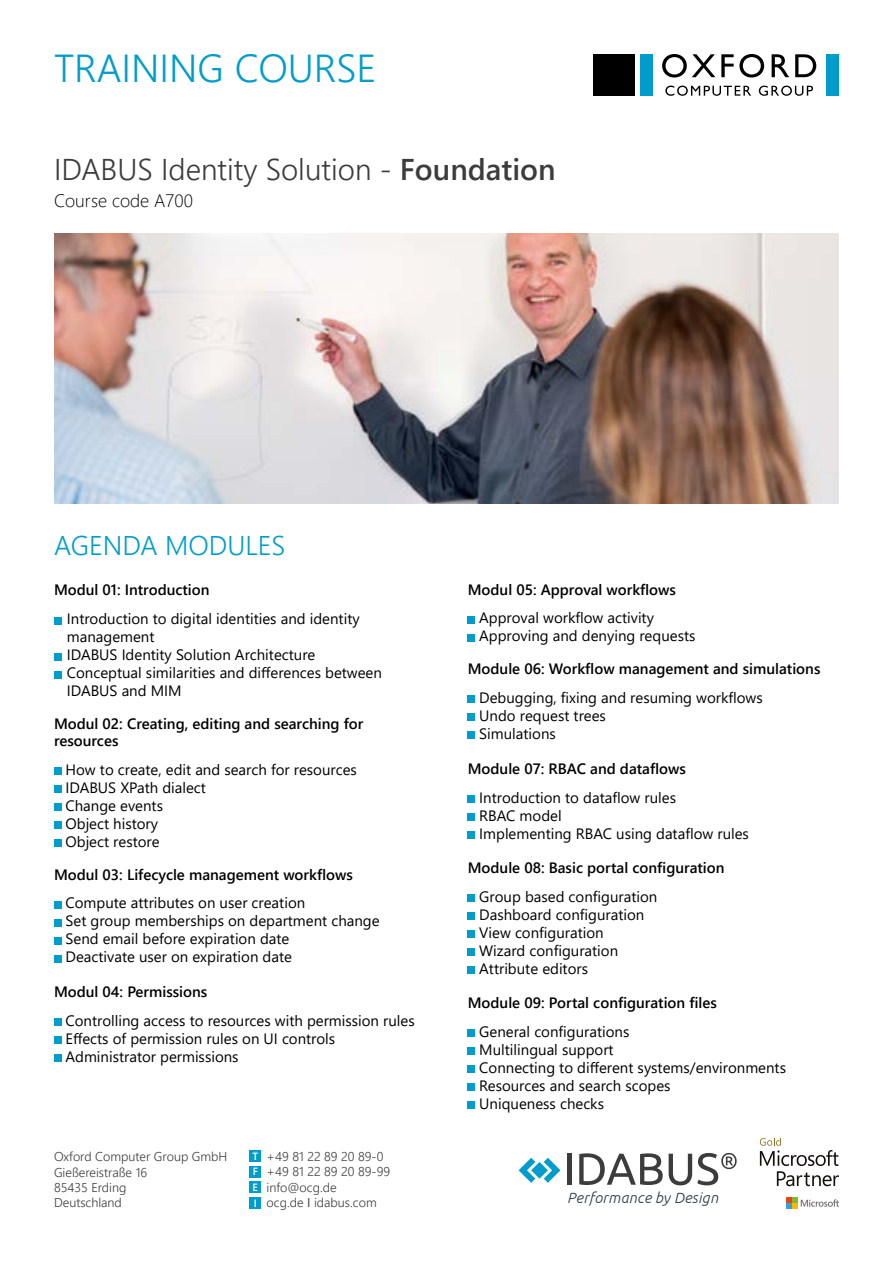
<style>
.page{position:relative;width:893px;height:1263px;background:#fff}
.page>*{position:absolute;margin:0;border:0;box-sizing:border-box;transform-origin:0 0}
.t1{font:300 39px "Segoe UI";color:#009dcc}
.t2{font:300 30px "Segoe UI";color:#3c3c3b}
.t3{font:300 27px "Segoe UI";color:#009dcc}
.t4{font:300 18px "Segoe UI";color:#000}
.t5{font:15px/18px "Segoe UI";color:#000}
.t6{font:600 15px/16.5px "Segoe UI";color:#000}
.t7{font:italic 300 14.85px "Ubuntu";letter-spacing:.02em;color:#283644}
.t8{font:300 12.75px/15.3px "Segoe UI";color:#3c3c3b}
.t9{font:600 10.5px/15.6px "Segoe UI";color:#fff;text-align:justify}
.s1{font-weight:600}
.s2{font-weight:400}
</style>
<div class="page">
<div style="left:250px;top:1197px;width:11px;height:11px;background:#009dcc"></div>
<div style="left:250px;top:1181px;width:11px;height:11px;background:#009dcc"></div>
<div style="left:250px;top:1166px;width:11px;height:11px;background:#009dcc"></div>
<div style="left:250px;top:1150px;width:11px;height:12px;background:#009dcc"></div>
<div style="left:640px;top:54px;width:13px;height:42px;background:#009dcc"></div>
<div style="left:826px;top:54px;width:13px;height:42px;background:#009dcc"></div>
<svg style="left:662px;top:54px;width:53px;height:24px"></svg>
<svg style="left:721px;top:54px;width:43px;height:24px"></svg>
<svg style="left:772px;top:54px;width:17px;height:23px"></svg>
<svg style="left:795px;top:54px;width:21px;height:23px"></svg>
<svg style="left:665px;top:86px;width:86px;height:10px"></svg>
<svg style="left:759px;top:86px;width:54px;height:10px"></svg>
<div style="left:593px;top:54px;width:41px;height:42px;background:#000"></div>
<svg style="left:786px;top:1197px;width:53px;height:12px"></svg>
<svg style="left:760px;top:1138px;width:79px;height:48px"></svg>
<div style="left:567px;top:1154px;width:5px;height:31px;background:#3c3c3b"></div>
<svg style="left:579px;top:1153px;width:84px;height:32px"></svg>
<svg style="left:669px;top:1153px;width:68px;height:32px"></svg>
<svg style="left:519px;top:1158px;width:41px;height:25px"></svg>
<div style="left:54px;top:617px;width:7px;height:7px;background:#009dcc"></div>
<div style="left:54px;top:653px;width:7px;height:7px;background:#009dcc"></div>
<div style="left:54px;top:671px;width:7px;height:7px;background:#009dcc"></div>
<div style="left:54px;top:767px;width:7px;height:7px;background:#009dcc"></div>
<div style="left:54px;top:785px;width:7px;height:7px;background:#009dcc"></div>
<div style="left:54px;top:803px;width:7px;height:7px;background:#009dcc"></div>
<div style="left:54px;top:821px;width:7px;height:7px;background:#009dcc"></div>
<div style="left:54px;top:839px;width:7px;height:7px;background:#009dcc"></div>
<div style="left:54px;top:901px;width:7px;height:7px;background:#009dcc"></div>
<div style="left:54px;top:919px;width:7px;height:7px;background:#009dcc"></div>
<div style="left:54px;top:937px;width:7px;height:7px;background:#009dcc"></div>
<div style="left:54px;top:955px;width:7px;height:7px;background:#009dcc"></div>
<div style="left:54px;top:1018px;width:7px;height:8px;background:#009dcc"></div>
<div style="left:54px;top:1036px;width:7px;height:8px;background:#009dcc"></div>
<div style="left:54px;top:1054px;width:7px;height:8px;background:#009dcc"></div>
<div style="left:468px;top:616px;width:7px;height:7px;background:#009dcc"></div>
<div style="left:468px;top:634px;width:7px;height:7px;background:#009dcc"></div>
<div style="left:468px;top:696px;width:7px;height:7px;background:#009dcc"></div>
<div style="left:468px;top:714px;width:7px;height:7px;background:#009dcc"></div>
<div style="left:468px;top:732px;width:7px;height:7px;background:#009dcc"></div>
<div style="left:468px;top:795px;width:7px;height:7px;background:#009dcc"></div>
<div style="left:468px;top:813px;width:7px;height:7px;background:#009dcc"></div>
<div style="left:468px;top:831px;width:7px;height:7px;background:#009dcc"></div>
<div style="left:468px;top:894px;width:7px;height:8px;background:#009dcc"></div>
<div style="left:468px;top:912px;width:7px;height:8px;background:#009dcc"></div>
<div style="left:468px;top:930px;width:7px;height:8px;background:#009dcc"></div>
<div style="left:468px;top:948px;width:7px;height:8px;background:#009dcc"></div>
<div style="left:468px;top:966px;width:7px;height:8px;background:#009dcc"></div>
<div style="left:468px;top:1030px;width:7px;height:7px;background:#009dcc"></div>
<div style="left:468px;top:1048px;width:7px;height:7px;background:#009dcc"></div>
<div style="left:468px;top:1066px;width:7px;height:7px;background:#009dcc"></div>
<div style="left:468px;top:1084px;width:7px;height:7px;background:#009dcc"></div>
<div style="left:468px;top:1102px;width:7px;height:7px;background:#009dcc"></div>
<img style="left:54px;top:233px;width:785px;height:271px">
<h1 class="t1" style="left:54px;top:32px;width:324px">TRAINING COURSE</h1>
<h2 class="t2" style="left:54px;top:141px;width:503px">IDABUS Identity Solution - <span class="s1">Foundation</span></h2>
<p class="t4" style="left:54px;top:183px;width:141px">Course code A700</p>
<h3 class="t3" style="left:54px;top:520px;width:233px">AGENDA MODULES</h3>
<p class="t6" style="left:54px;top:581px;width:157px">Modul 01: Introduction</p>
<p class="t5" style="left:67px;top:609px;width:317px">Introduction to digital identities and identity management<br>IDABUS Identity Solution Architecture Conceptual similarities and differences between IDABUS and MIM</p>
<p class="t6" style="left:54px;top:714px;width:311px">Modul 02: Creating, editing and searching for resources</p>
<p class="t5" style="left:66px;top:759px;width:293px">How to create, edit and search for resources<br>IDABUS XPath dialect<br>Change events<br>Object history<br>Object restore</p>
<p class="t6" style="left:54px;top:865px;width:300px">Modul 03: Lifecycle management workflows</p>
<p class="t5" style="left:66px;top:893px;width:316px">Compute attributes on user creation<br>Set group memberships on department change Send email before expiration date<br>Deactivate user on expiration date</p>
<p class="t6" style="left:54px;top:982px;width:155px">Modul 04: Permissions</p>
<p class="t5" style="left:66px;top:1010px;width:351px">Controlling access to resources with permission rules<br>Effects of permission rules on UI controls<br>Administrator permissions</p>
<p class="t8" style="left:54px;top:1148px;width:175px">Oxford Computer Group GmbH<br>Gießereistraße 16<br>85435 Erding<br>Deutschland</p>
<p class="t9" style="left:252px;top:1147px;width:7px">T F E I</p>
<p class="t8" style="left:267px;top:1147px;width:125px">+49 81 22 89 20 89-0 +49 81 22 89 20 89-99 info@ocg.de<br>ocg.de <span class="s2">I</span> idabus.com</p>
<p class="t6" style="left:468px;top:580px;width:210px">Modul 05: Approval workflows</p>
<p class="t5" style="left:479px;top:608px;width:218px">Approval workflow activity<br>Approving and denying requests</p>
<p class="t6" style="left:468px;top:660px;width:354px">Module 06: Workflow management and simulations</p>
<p class="t5" style="left:479px;top:687px;width:285px">Debugging, fixing and resuming workflows<br>Undo request trees<br>Simulations</p>
<p class="t6" style="left:468px;top:759px;width:220px">Module 07: RBAC and dataflows</p>
<p class="t5" style="left:479px;top:787px;width:271px">Introduction to dataflow rules<br>RBAC model<br>Implementing RBAC using dataflow rules</p>
<p class="t6" style="left:468px;top:858px;width:258px">Module 08: Basic portal configuration</p>
<p class="t5" style="left:479px;top:886px;width:180px">Group based configuration<br>Dashboard configuration<br>View configuration<br>Wizard configuration<br>Attribute editors</p>
<p class="t6" style="left:468px;top:993px;width:251px">Module 09: Portal configuration files</p>
<p class="t5" style="left:479px;top:1021px;width:308px">General configurations<br>Multilingual support<br>Connecting to different systems/environments<br>Resources and search scopes<br>Uniqueness checks</p>
<p class="t7" style="left:567px;top:1188px;width:153px">Performance by Design</p>
</div>
